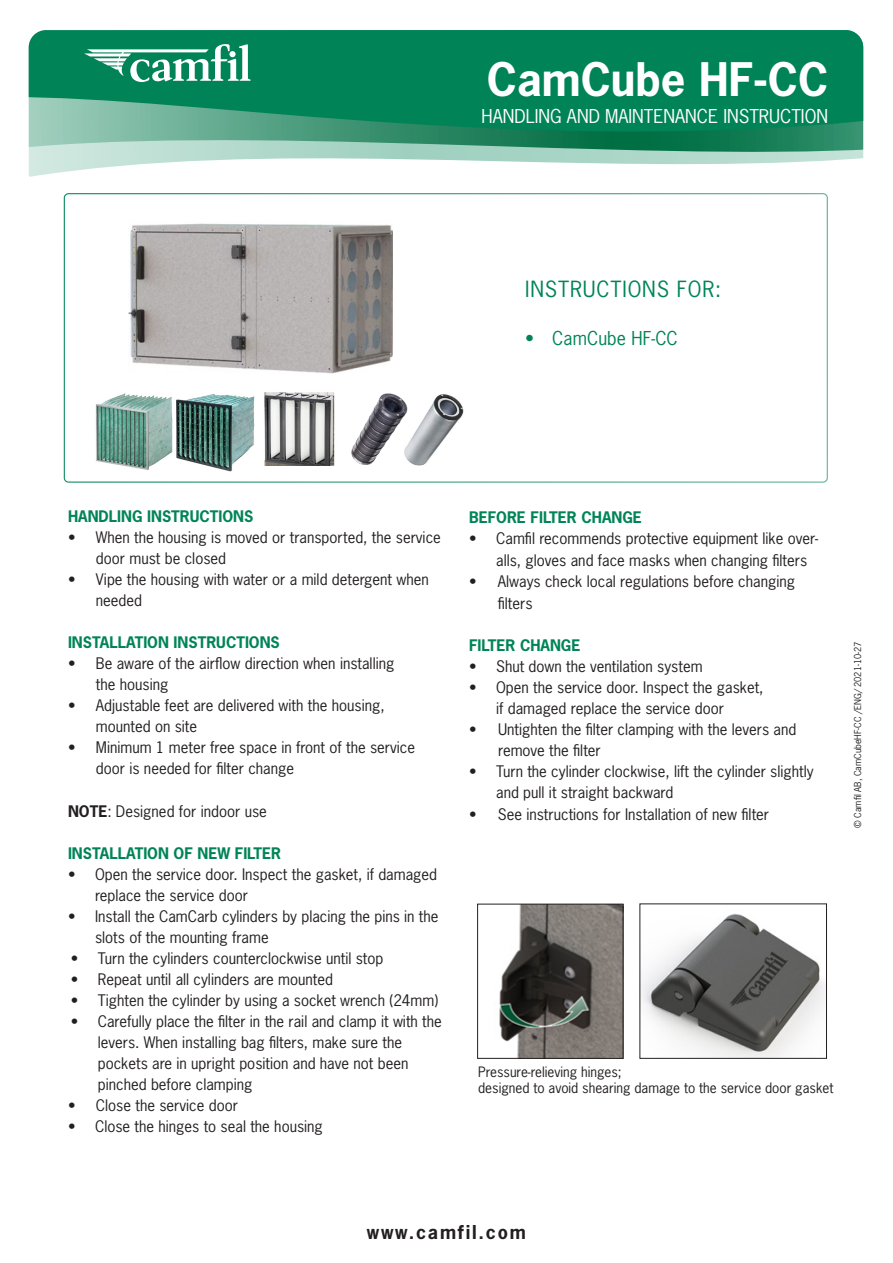
<style>
.page{position:relative;width:893px;height:1263px;background:#fff}
.page>*{position:absolute;margin:0;border:0;box-sizing:border-box;transform-origin:0 0}
.t1{font:700 43.5px "News Gothic Std";color:#fff}
.NW_rubriknivå_1_grön{font:21px "News Gothic Std";letter-spacing:.04em;color:#008457}
.t2{font:18px "News Gothic Std";color:#fff}
.ruta{font:700 18px "News Gothic Std";letter-spacing:.1em;color:#231f20}
.t3{font:18px "News Gothic Std";letter-spacing:.005em;color:#008457}
.Brödtext{font:15px/21px "News Gothic Std";color:#231f20}
.NW_rubriknivå_2_ex_d{font:700 15px "News Gothic Std";color:#008457}
.Brödtext-2{font:13.5px "News Gothic Std";color:#231f20}
.tabell{font:9px "News Gothic Std";color:#231f20}
.s1{font-weight:700}
</style>
<div class="page">
<svg style="left:29px;top:30px;width:834px;height:147px;background:#3e9f7d"></svg>
<svg style="left:84px;top:44px;width:167px;height:38px"></svg>
<div style="left:229px;top:51px;width:7px;height:6px;background:#fff;border-radius:50%"></div>
<img style="left:129px;top:223px;width:264px;height:150px">
<img style="left:499px;top:906px;width:122px;height:150px">
<div style="left:477px;top:904px;width:146px;height:154px;border:1px solid #231f20"></div>
<img style="left:642px;top:914px;width:183px;height:142px">
<img style="left:264px;top:392px;width:71px;height:73px">
<img style="left:96px;top:393px;width:159px;height:79px">
<img style="left:415px;top:394px;width:49px;height:72px">
<img style="left:351px;top:393px;width:64px;height:72px">
<p class="t1" style="left:487px;top:50px;width:343px">CamCube HF-CC</p>
<p class="t2" style="left:482px;top:104px;width:348px">HANDLING AND MAINTENANCE INSTRUCTION</p>
<p class="NW_rubriknivå_1_grön" style="left:525px;top:276px;width:198px">INSTRUCTIONS FOR:</p>
<p class="t3" style="left:525px;top:327px;width:154px">• CamCube HF-CC</p>
<p class="NW_rubriknivå_2_ex_d" style="left:68px;top:506px;width:187px">HANDLING INSTRUCTIONS</p>
<p class="Brödtext" style="left:96px;top:526px;width:346px;text-indent:-28px">• When the housing is moved or transported, the service door must be closed</p>
<p class="Brödtext" style="left:96px;top:568px;width:334px;text-indent:-28px">• Vipe the housing with water or a mild detergent when needed</p>
<p class="NW_rubriknivå_2_ex_d" style="left:68px;top:632px;width:213px">INSTALLATION INSTRUCTIONS</p>
<p class="Brödtext" style="left:96px;top:652px;width:300px;text-indent:-28px">• Be aware of the airflow direction when installing the housing</p>
<p class="Brödtext" style="left:96px;top:694px;width:290px;text-indent:-28px">• Adjustable feet are delivered with the housing, mounted on site</p>
<p class="Brödtext" style="left:96px;top:736px;width:321px;text-indent:-28px">• Minimum 1 meter free space in front of the service door is needed for filter change</p>
<p class="Brödtext" style="left:68px;top:801px;width:200px"><span class="s1">NOTE</span>: Designed for indoor use</p>
<p class="NW_rubriknivå_2_ex_d" style="left:68px;top:843px;width:215px">INSTALLATION OF NEW FILTER</p>
<p class="Brödtext" style="left:95px;top:864px;width:344px;text-indent:-27px">• Open the service door. Inspect the gasket, if damaged replace the service door</p>
<p class="Brödtext" style="left:95px;top:906px;width:345px;text-indent:-27px">• Install the CamCarb cylinders by placing the pins in the slots of the mounting frame</p>
<p class="Brödtext" style="left:71px;top:948px;width:314px">• Turn the cylinders counterclockwise until stop</p>
<p class="Brödtext" style="left:71px;top:969px;width:264px">• Repeat until all cylinders are mounted</p>
<p class="Brödtext" style="left:71px;top:990px;width:369px">• Tighten the cylinder by using a socket wrench (24mm)</p>
<p class="Brödtext" style="left:98px;top:1011px;width:345px;text-indent:-27px">• Carefully place the filter in the rail and clamp it with the levers. When installing bag filters, make sure the pockets are in upright position and have not been pinched before clamping</p>
<p class="Brödtext" style="left:68px;top:1095px;width:171px">• Close the service door</p>
<p class="Brödtext" style="left:68px;top:1116px;width:256px">• Close the hinges to seal the housing</p>
<p class="NW_rubriknivå_2_ex_d" style="left:469px;top:507px;width:174px">BEFORE FILTER CHANGE</p>
<p class="Brödtext" style="left:496px;top:528px;width:324px;line-height:21.6px;text-indent:-27px">• Camfil recommends protective equipment like over&shy;alls, gloves and face masks when changing filters</p>
<p class="Brödtext" style="left:498px;top:571px;width:299px;line-height:21.6px;text-indent:-29px">• Always check local regulations before changing filters</p>
<p class="NW_rubriknivå_2_ex_d" style="left:469px;top:635px;width:113px">FILTER CHANGE</p>
<p class="Brödtext" style="left:469px;top:656px;width:235px">• Shut down the ventilation system</p>
<p class="Brödtext" style="left:496px;top:677px;width:269px;text-indent:-27px">• Open the service door. Inspect the gasket, if damaged replace the service door</p>
<p class="Brödtext" style="left:498px;top:719px;width:300px;text-indent:-29px">• Untighten the filter clamping with the levers and remove the filter</p>
<p class="Brödtext" style="left:496px;top:761px;width:319px;text-indent:-27px">• Turn the cylinder clockwise, lift the cylinder slightly and pull it straight backward</p>
<p class="Brödtext" style="left:469px;top:803px;width:301px">• See instructions for Installation of new filter</p>
<p class="tabell" style="left:852px;top:828px;width:188px;rotate:-90deg">© Camfil AB, CamCubeHF-CC /ENG/ 2021-10-27</p>
<p class="Brödtext-2" style="left:478px;top:1063px;width:145px">Pressure-relieving hinges;</p>
<p class="Brödtext-2" style="left:478px;top:1079px;width:357px">designed to avoid shearing damage to the service door gasket</p>
<p class="ruta" style="left:367px;top:1220px;width:161px">www.camfil.com</p>
</div>
